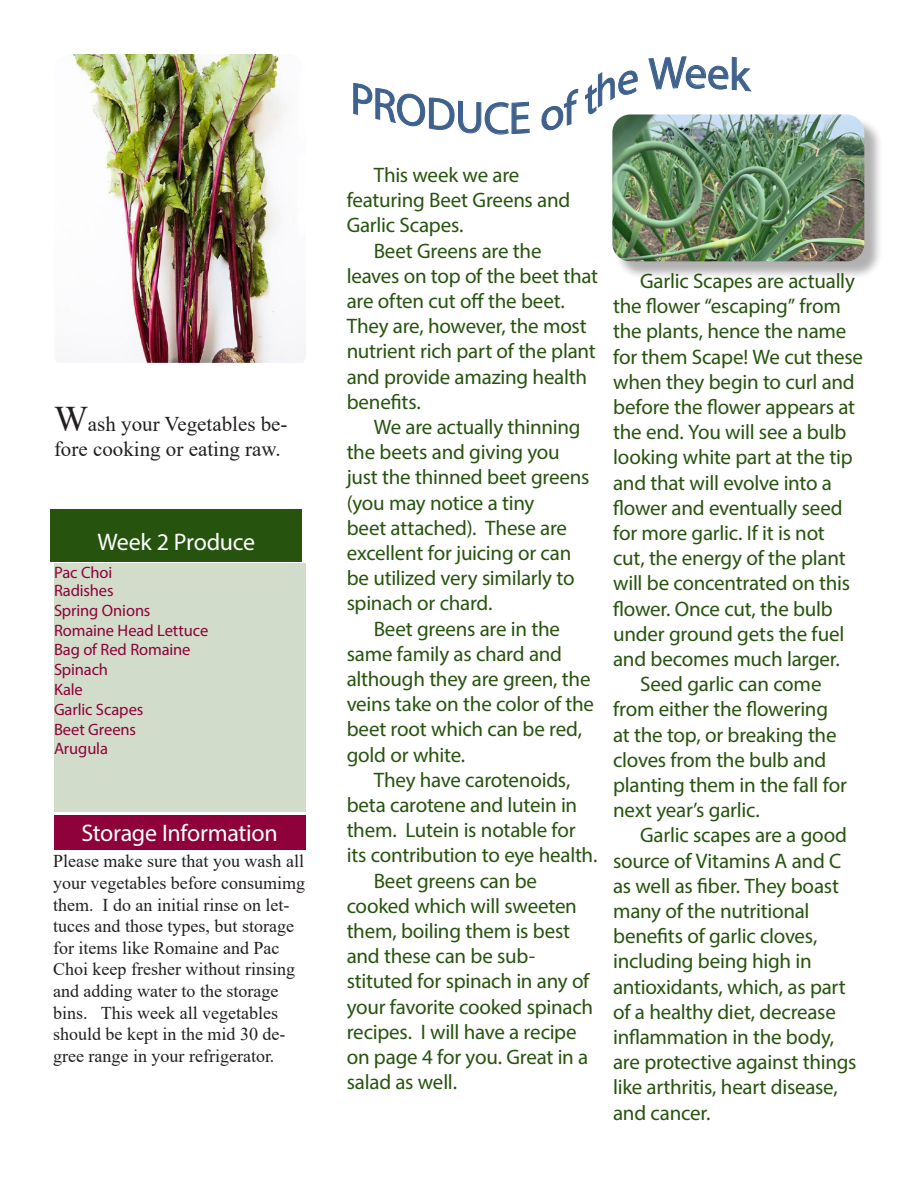
<style>
.page{position:relative;width:918px;height:1188px;background:#fff}
.page>*{position:absolute;margin:0;border:0;box-sizing:border-box;transform-origin:0 0}
.t1{font:24px "Myriad Pro";letter-spacing:-.01em;color:#fff}
.Garden___Weather{font:21px/25.2px "Myriad Pro";letter-spacing:-.015em;color:#26540e}
.t2{font:21px/25.2px "Times New Roman";color:#231f20}
.t3{font:18px/21.6px "Times New Roman";color:#231f20}
.Paragraph_Style_1{font:16.5px "Myriad Pro";letter-spacing:-.005em;color:#8e013a}
.s1{font-size:36px}
</style>
<div class="page">
<div style="left:50px;top:509px;width:252px;height:53px;background:#26540e"></div>
<div style="left:54px;top:564px;width:252px;height:248px;background:#d2dcca"></div>
<img style="left:73px;top:54px;width:233px;height:309px">
<div style="left:615px;top:117px;width:268px;height:163px;background:#231f20;opacity:.35"></div>
<img style="left:612px;top:114px;width:252px;height:147px">
<div style="left:54px;top:815px;width:252px;height:35px;background:#8e013a"></div>
<svg style="left:612px;top:114px;width:25px;height:4px"></svg>
<p class="t2" style="left:54px;top:411px;width:235px"><span class="s1">W</span>ash your Vegetables be&shy;fore cooking or eating raw.</p>
<p class="t1" style="left:97px;top:527px;width:159px">Week 2 Produce</p>
<p class="Paragraph_Style_1" style="left:54px;top:562px;width:60px">Pac Choi</p>
<p class="Paragraph_Style_1" style="left:54px;top:580px;width:61px">Radishes</p>
<p class="Paragraph_Style_1" style="left:54px;top:600px;width:98px">Spring Onions</p>
<p class="Paragraph_Style_1" style="left:54px;top:620px;width:156px">Romaine Head Lettuce</p>
<p class="Paragraph_Style_1" style="left:54px;top:640px;width:138px">Bag of Red Romaine</p>
<p class="Paragraph_Style_1" style="left:54px;top:659px;width:56px">Spinach</p>
<p class="Paragraph_Style_1" style="left:54px;top:679px;width:30px">Kale</p>
<p class="Paragraph_Style_1" style="left:54px;top:699px;width:91px">Garlic Scapes</p>
<p class="Paragraph_Style_1" style="left:54px;top:719px;width:84px">Beet Greens</p>
<p class="Paragraph_Style_1" style="left:54px;top:739px;width:55px">Arugula</p>
<p class="t1" style="left:82px;top:818px;width:198px">Storage Information</p>
<p class="t3" style="left:53px;top:850px;width:254px">Please make sure that you wash all your vegetables before consumimg them. I do an initial rinse on let&shy;tuces and those types, but storage for items like Romaine and Pac<br>Choi keep fresher without rinsing and adding water to the storage bins. This week all vegetables should be kept in the mid 30 de&shy;gree range in your refrigerator.</p>
<p class="Garden___Weather" style="left:347px;top:162px;width:225px;text-indent:27px">This week we are featuring Beet Greens and<br>Garlic Scapes.</p>
<p class="Garden___Weather" style="left:347px;top:238px;width:253px;text-indent:27px">Beet Greens are the leaves on top of the beet that are often cut off the beet.<br>They are, however, the most nutrient rich part of the plant and provide amazing health benefits.</p>
<p class="Garden___Weather" style="left:347px;top:414px;width:244px;text-indent:27px">We are actually thinning the beets and giving you just the thinned beet greens (you may notice a tiny<br>beet attached). These are excellent for juicing or can be utilized very similarly to spinach or chard.</p>
<p class="Garden___Weather" style="left:347px;top:616px;width:249px;text-indent:27px">Beet greens are in the same family as chard and although they are green, the veins take on the color of the beet root which can be red, gold or white.</p>
<p class="Garden___Weather" style="left:347px;top:767px;width:252px;text-indent:27px">They have carotenoids, beta carotene and lutein in them. Lutein is notable for its contribution to eye health.</p>
<p class="Garden___Weather" style="left:347px;top:868px;width:248px;text-indent:27px">Beet greens can be cooked which will sweeten them, boiling them is best and these can be sub&shy;stituted for spinach in any of your favorite cooked spinach recipes. I will have a recipe on page 4 for you. Great in a salad as well.</p>
<p class="Garden___Weather" style="left:613px;top:268px;width:251px;text-indent:27px">Garlic Scapes are actually the flower “escaping” from the plants, hence the name for them Scape! We cut these when they begin to curl and before the flower appears at the end. You will see a bulb looking white part at the tip and that will evolve into a flower and eventually seed for more garlic. If it is not<br>cut, the energy of the plant will be concentrated on this flower. Once cut, the bulb under ground gets the fuel and becomes much larger.</p>
<p class="Garden___Weather" style="left:613px;top:671px;width:235px;text-indent:27px">Seed garlic can come from either the flowering at the top, or breaking the cloves from the bulb and planting them in the fall for next year’s garlic.</p>
<p class="Garden___Weather" style="left:613px;top:822px;width:245px;text-indent:27px">Garlic scapes are a good source of Vitamins A and C as well as fiber. They boast many of the nutritional benefits of garlic cloves, including being high in antioxidants, which, as part of a healthy diet, decrease inflammation in the body, are protective against things like arthritis, heart disease, and cancer.</p>
</div>
